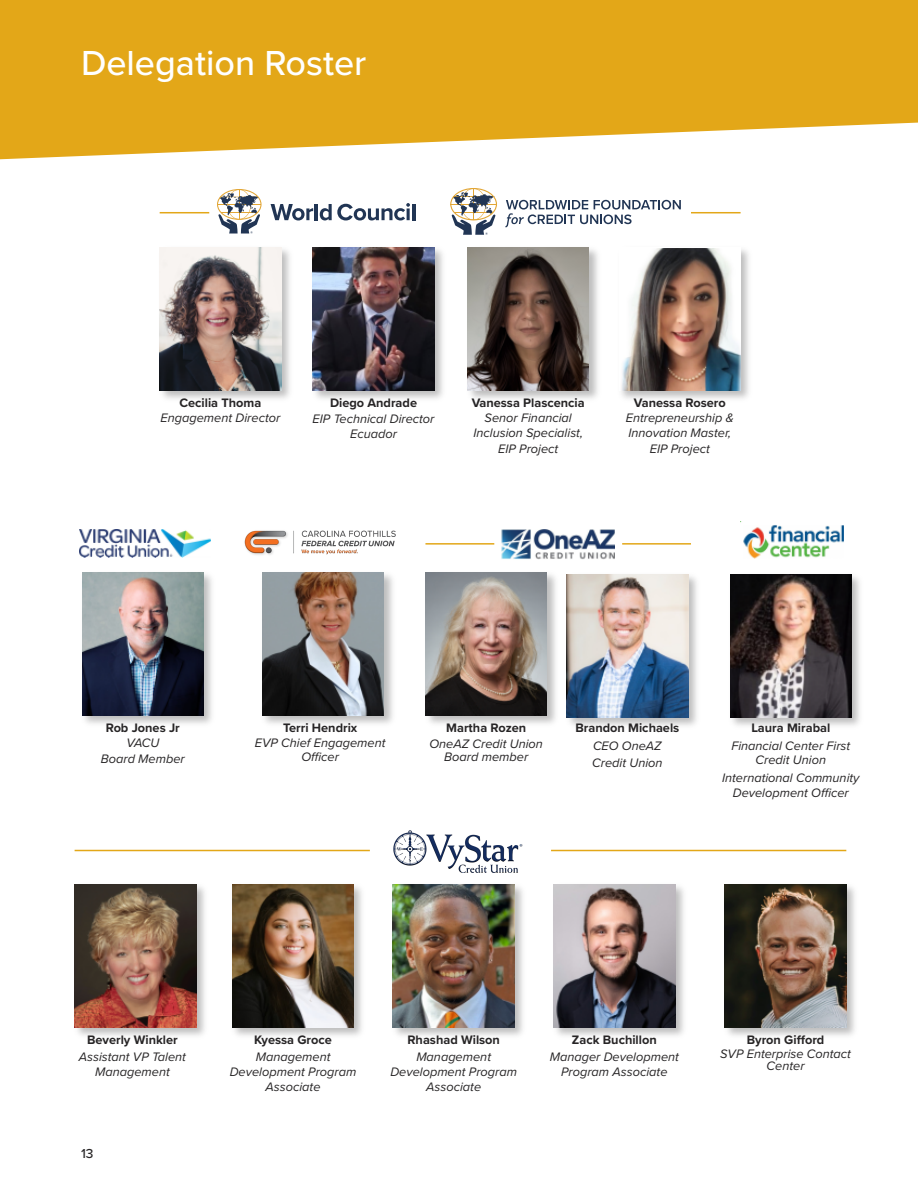
<style>
.page{position:relative;width:918px;height:1188px;background:#fff}
.page>*{position:absolute;margin:0;border:0;box-sizing:border-box;transform-origin:0 0}
.t1{font:500 36px "Proxima Nova";color:#fff}
.t2{font:500 13.5px "Proxima Nova";color:#272526}
.t3{font:italic 12.75px/14.7px "Proxima Nova";color:#272526;text-align:center}
.t4{font:700 12.75px "Proxima Nova";color:#272526}
</style>
<div class="page">
<svg style="left:0;top:0;width:918px;height:159px;background:#e6b031"></svg>
<img style="left:426px;top:573px;width:121px;height:143px">
<img style="left:262px;top:572px;width:131px;height:152px">
<img style="left:262px;top:573px;width:122px;height:143px">
<img style="left:566px;top:574px;width:131px;height:152px">
<img style="left:567px;top:574px;width:121px;height:144px">
<img style="left:232px;top:886px;width:130px;height:150px">
<img style="left:232px;top:884px;width:122px;height:143px">
<img style="left:74px;top:884px;width:131px;height:152px">
<img style="left:75px;top:884px;width:121px;height:143px">
<img style="left:392px;top:884px;width:131px;height:152px">
<img style="left:393px;top:884px;width:121px;height:143px">
<img style="left:553px;top:884px;width:131px;height:152px">
<img style="left:554px;top:884px;width:121px;height:143px">
<img style="left:312px;top:247px;width:131px;height:152px">
<img style="left:313px;top:247px;width:121px;height:144px">
<img style="left:724px;top:884px;width:131px;height:152px">
<img style="left:725px;top:884px;width:121px;height:143px">
<img style="left:82px;top:573px;width:122px;height:143px">
<img style="left:467px;top:247px;width:122px;height:144px">
<img style="left:620px;top:249px;width:121px;height:142px">
<img style="left:159px;top:247px;width:131px;height:152px">
<img style="left:160px;top:247px;width:121px;height:144px">
<img style="left:79px;top:529px;width:132px;height:28px">
<img style="left:244px;top:530px;width:151px;height:25px">
<img style="left:394px;top:830px;width:128px;height:42px">
<img style="left:501px;top:529px;width:114px;height:31px">
<hr style="left:75px;top:850px;width:295px;height:1px;background:#e3a718">
<hr style="left:551px;top:850px;width:295px;height:1px;background:#e3a718">
<hr style="left:691px;top:212px;width:50px;height:1px;background:#e3a718">
<hr style="left:622px;top:543px;width:69px;height:2px;background:#e3a718">
<hr style="left:425px;top:543px;width:69px;height:2px;background:#e3a718">
<img style="left:730px;top:574px;width:122px;height:144px">
<img style="left:743px;top:525px;width:100px;height:34px">
<hr style="left:160px;top:212px;width:49px;height:1px;background:#e3a718">
<svg style="left:505px;top:200px;width:176px;height:27px"></svg>
<svg style="left:450px;top:188px;width:47px;height:47px"></svg>
<svg style="left:271px;top:204px;width:42px;height:16px"></svg>
<hr style="left:315px;top:204px;width:3px;height:16px;background:#213554">
<svg style="left:320px;top:203px;width:90px;height:17px"></svg>
<hr style="left:412px;top:204px;width:3px;height:16px;background:#213554">
<svg style="left:217px;top:189px;width:45px;height:45px"></svg>
<p class="t1" style="left:81px;top:50px;width:287px">Delegation Roster</p>
<p class="t4" style="left:179px;top:398px;width:83px">Cecilia Thoma</p>
<p class="t3" style="left:161px;top:412px;width:121px">Engagement Director</p>
<p class="t4" style="left:330px;top:399px;width:89px">Diego Andrade</p>
<p class="t3" style="left:313px;top:412px;width:123px;line-height:15.3px">EIP Technical Director<br>Ecuador</p>
<p class="t4" style="left:472px;top:398px;width:115px">Vanessa Plascencia</p>
<p class="t3" style="left:473px;top:411px;width:111px;line-height:15.3px">Senor Financial<br>Inclusion Specialist,<br>EIP Project</p>
<p class="t4" style="left:634px;top:398px;width:93px">Vanessa Rosero</p>
<p class="t3" style="left:626px;top:411px;width:110px;line-height:15.3px">Entrepreneurship &amp;<br>Innovation Master,<br>EIP Project</p>
<p class="t4" style="left:106px;top:723px;width:75px">Rob Jones Jr</p>
<p class="t3" style="left:126px;top:737px;width:34px">VACU</p>
<p class="t3" style="left:101px;top:752px;width:85px">Board Member</p>
<p class="t4" style="left:283px;top:723px;width:76px">Terri Hendrix</p>
<p class="t3" style="left:255px;top:736px;width:132px">EVP Chief Engagement<br>Officer</p>
<p class="t4" style="left:446px;top:723px;width:81px">Martha Rozen</p>
<p class="t3" style="left:429px;top:739px;width:115px;line-height:13.2px">OneAZ Credit Union<br>Board member</p>
<p class="t4" style="left:575px;top:723px;width:105px">Brandon Michaels</p>
<p class="t3" style="left:593px;top:739px;width:70px">CEO OneAZ</p>
<p class="t3" style="left:592px;top:757px;width:72px">Credit Union</p>
<p class="t4" style="left:751px;top:724px;width:80px">Laura Mirabal</p>
<p class="t3" style="left:731px;top:739px;width:120px">Financial Center First<br>Credit Union</p>
<p class="t3" style="left:722px;top:772px;width:139px">International Community<br>Development Officer</p>
<p class="t4" style="left:87px;top:1035px;width:92px">Beverly Winkler</p>
<p class="t3" style="left:79px;top:1051px;width:109px">Assistant VP Talent<br>Management</p>
<p class="t2" style="left:81px;top:1149px;width:14px">13</p>
<p class="t4" style="left:254px;top:1035px;width:79px">Kyessa Groce</p>
<p class="t3" style="left:230px;top:1051px;width:128px">Management<br>Development Program<br>Associate</p>
<p class="t4" style="left:407px;top:1035px;width:94px">Rhashad Wilson</p>
<p class="t3" style="left:390px;top:1051px;width:128px">Management<br>Development Program<br>Associate</p>
<p class="t4" style="left:572px;top:1035px;width:86px">Zack Buchillon</p>
<p class="t3" style="left:550px;top:1051px;width:131px">Manager Development<br>Program Associate</p>
<p class="t4" style="left:747px;top:1035px;width:79px">Byron Gifford</p>
<p class="t3" style="left:720px;top:1049px;width:132px;line-height:11.7px">SVP Enterprise Contact<br>Center</p>
</div>
